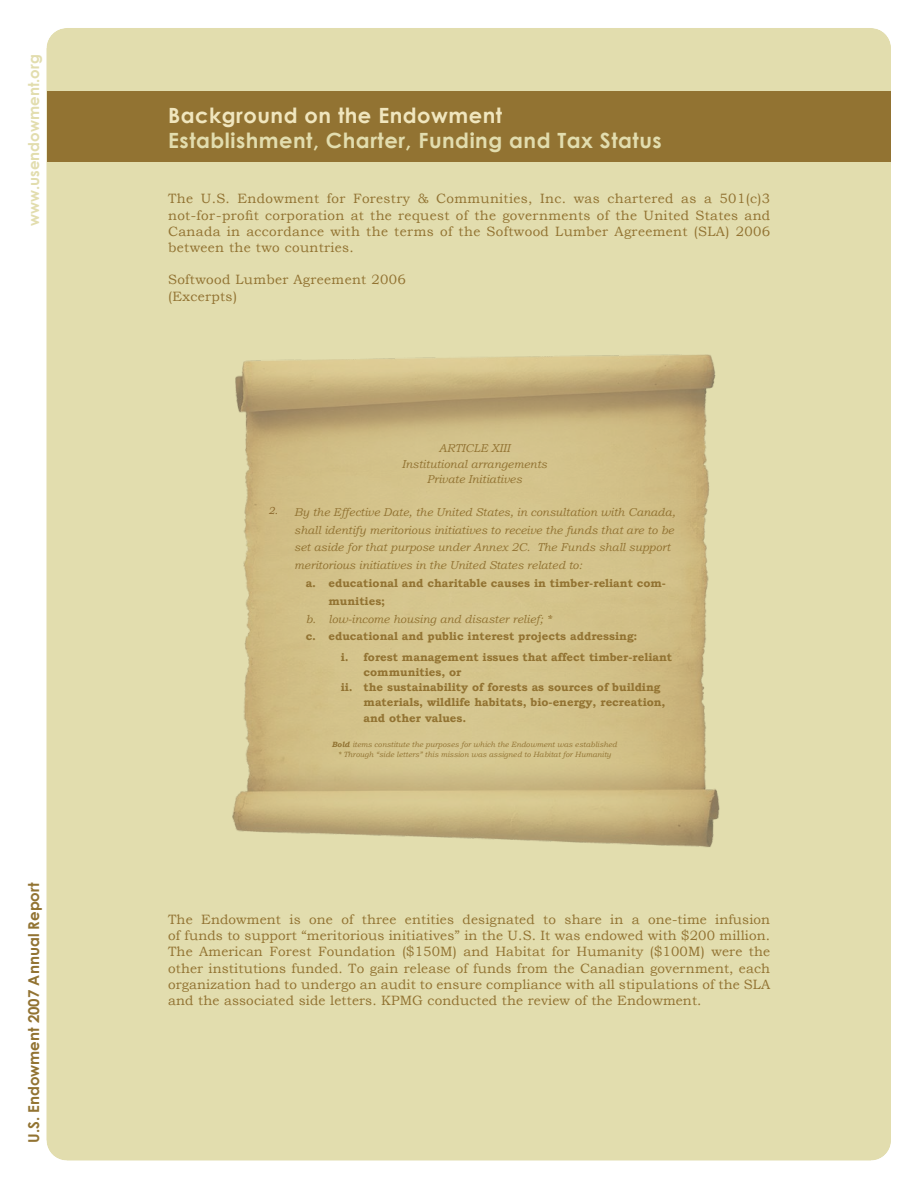
<style>
.page{position:relative;width:918px;height:1188px;background:#fff}
.page>*{position:absolute;margin:0;border:0;box-sizing:border-box;transform-origin:0 0}
.t1{font:700 21px "Century Gothic";letter-spacing:.025em;color:#e2ddae}
.t2{font:700 21px "Century Gothic";letter-spacing:.025em;color:#f0e6be}
.t3{font:700 15px "Century Gothic";color:#927332}
.t4{font:700 15px "Century Gothic";color:#e2ddae}
.t5{font:13.5px/16.2px "Bookman Old Style";letter-spacing:.025em;color:#927332;text-align:justify}
.t6{font:italic 11.4px/17.7px "Bookman Old Style";color:#927332;text-align:center}
.t7{font:700 11.4px/15.3px "Bookman Old Style";color:#927332}
.t8{font:italic 10.2px "Bookman Old Style";color:#927332}
.t9{font:italic 7.65px/10.2px "Bookman Old Style";color:#927332;text-align:center}
.s1{font-weight:700}
</style>
<div class="page">
<div style="left:46px;top:28px;width:845px;height:1132px;background:#e2ddae"></div>
<div style="left:47px;top:92px;width:844px;height:70px;background:#927332"></div>
<img style="left:230px;top:350px;width:492px;height:500px">
<svg style="left:46px;top:28px;width:21px;height:20px"></svg>
<svg style="left:870px;top:1140px;width:21px;height:21px"></svg>
<svg style="left:46px;top:1140px;width:21px;height:21px"></svg>
<svg style="left:870px;top:28px;width:21px;height:20px"></svg>
<p class="t4" style="left:24px;top:226px;width:173px;rotate:-90deg">www.usendowment.org</p>
<p class="t3" style="left:24px;top:1143px;width:262px;rotate:-90deg">U.S. Endowment 2007 Annual Report</p>
<h1 class="t2" style="left:168px;top:102px;width:336px">Background on the Endowment</h1>
<h1 class="t1" style="left:168px;top:127px;width:495px">Establishment, Charter, Funding and Tax Status</h1>
<p class="t5" style="left:168px;top:191px;width:604px">The U.S. Endowment for Forestry &amp; Communities, Inc. was chartered as a 501(c)3 not-for-profit corporation at the request of the governments of the United States and Canada in accordance with the terms of the Softwood Lumber Agreement (SLA) 2006 between the two countries.</p>
<p class="t5" style="left:168px;top:272px;width:239px">Softwood Lumber Agreement 2006 (Excerpts)</p>
<p class="t8" style="left:268px;top:505px;width:11px">2.</p>
<p class="t6" style="left:402px;top:441px;width:147px;line-height:15.3px">ARTICLE XIII<br>Institutional arrangements<br>Private Initiatives</p>
<p class="t6" style="left:294px;top:503px;width:383px;text-align:left">By the Effective Date, the United States, in consultation with Canada, shall identify meritorious initiatives to receive the funds that are to be set aside for that purpose under Annex 2C. The Funds shall support meritorious initiatives in the United States related to:</p>
<p class="t7" style="left:329px;top:574px;width:339px;line-height:17.7px">educational and charitable causes in timber-reliant com&shy;munities;</p>
<p class="t6" style="left:329px;top:610px;width:225px">low-income housing and disaster relief; *</p>
<p class="t7" style="left:329px;top:629px;width:310px">educational and public interest projects addressing:</p>
<p class="t7" style="left:306px;top:575px;width:12px">a.</p>
<p class="t6" style="left:306px;top:610px;width:12px">b.</p>
<p class="t7" style="left:306px;top:629px;width:12px">c.</p>
<p class="t7" style="left:341px;top:649px;width:9px">i.</p>
<p class="t7" style="left:341px;top:679px;width:14px">ii.</p>
<p class="t7" style="left:364px;top:649px;width:310px">forest management issues that affect timber-reliant communities, or<br>the sustainability of forests as sources of building materials, wildlife habitats, bio-energy, recreation, and other values.</p>
<p class="t9" style="left:332px;top:739px;width:287px"><span class="s1">Bold</span> items constitute the purposes for which the Endowment was established * Through “side letters” this mission was assigned to Habitat for Humanity</p>
<p class="t5" style="left:168px;top:911px;width:604px">The Endowment is one of three entities designated to share in a one-time infusion of funds to support “meritorious initiatives” in the U.S. It was endowed with $200 million.<br>The American Forest Foundation ($150M) and Habitat for Humanity ($100M) were the other institutions funded. To gain release of funds from the Canadian government, each organization had to undergo an audit to ensure compliance with all stipulations of the SLA and the associated side letters. KPMG conducted the review of the Endowment.</p>
</div>
